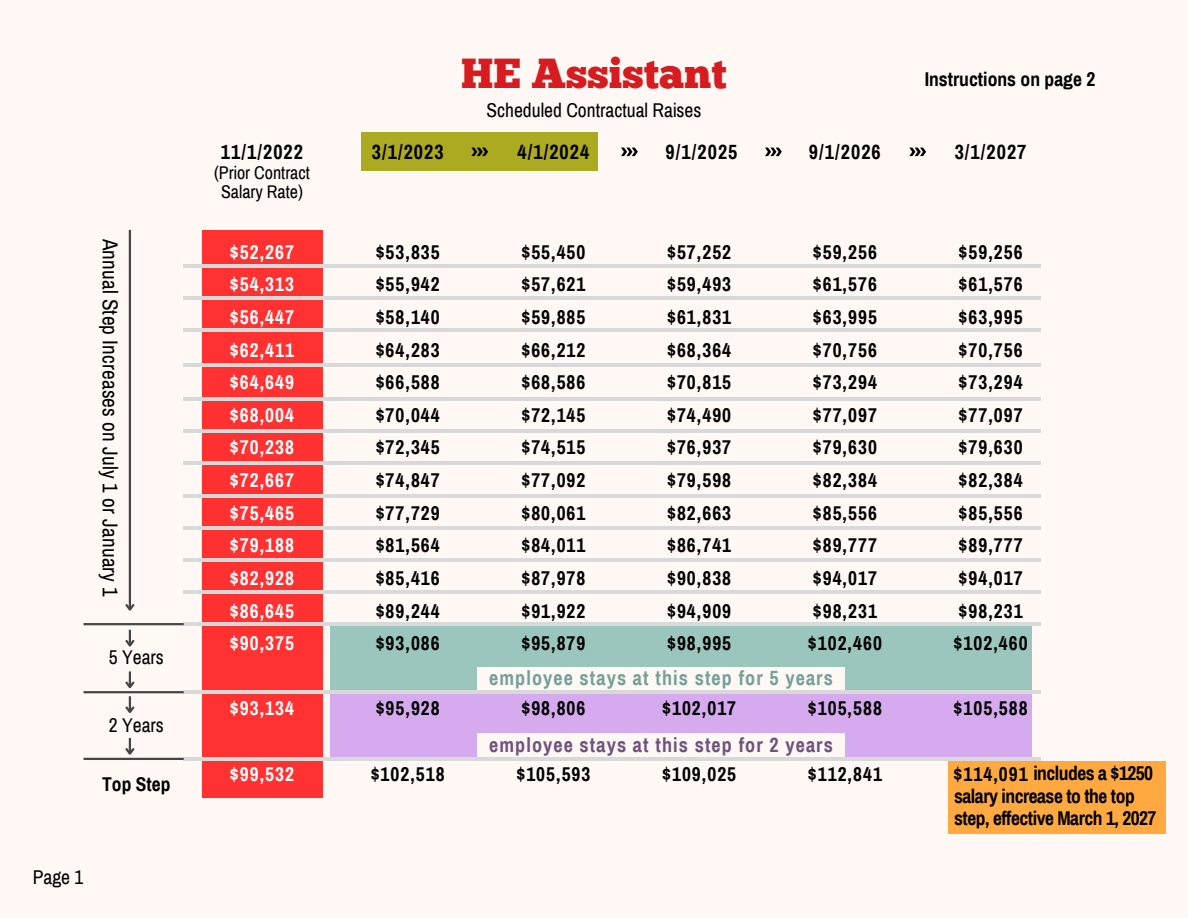
<style>
.page{position:relative;width:1188px;height:918px;background:#fff8f5}
.page>*{position:absolute;margin:0;border:0;box-sizing:border-box;transform-origin:0 0}
.t1{font:42px "Chunk Five";color:#d61c1f}
.t2{font:21.15px "Archivo Narrow";letter-spacing:.01em;color:#000}
.t3{font:700 20.1px "Archivo Narrow";letter-spacing:.055em;color:#000}
.t4{font:700 20.1px "Archivo Narrow";letter-spacing:.055em;color:#74a098}
.t5{font:700 20.1px "Archivo Narrow";letter-spacing:.055em;color:#6e537d}
.t6{font:700 19.5px/32.7px "Archivo Narrow";letter-spacing:.055em;color:#000;text-align:justify}
.t7{font:700 19.5px/32.7px "Archivo Narrow";letter-spacing:.055em;color:#fff;text-align:justify}
.t8{font:700 19.5px/22.5px "Archivo Narrow";letter-spacing:-.025em;color:#000}
.t9{font:19.5px "Archivo Narrow";color:#000}
.t10{font:700 19.5px "Archivo Narrow";color:#000}
.t11{font:18px "Archivo Narrow";color:#000}
</style>
<div class="page">
<div style="left:202px;top:230px;width:120px;height:567px;background:#ff3131"></div>
<hr style="left:184px;top:264px;width:857px;height:4px;background:#d9d9d9">
<hr style="left:184px;top:296px;width:857px;height:4px;background:#d9d9d9">
<hr style="left:184px;top:328px;width:857px;height:4px;background:#d9d9d9">
<div style="left:330px;top:624px;width:701px;height:66px;background:#9ac6be"></div>
<div style="left:330px;top:694px;width:702px;height:63px;background:#d6aaef"></div>
<div style="left:948px;top:761px;width:218px;height:73px;background:#ffa940"></div>
<div style="left:478px;top:667px;width:367px;height:23px;background:#fff8f5"></div>
<div style="left:478px;top:734px;width:367px;height:23px;background:#fff8f5"></div>
<hr style="left:184px;top:363px;width:857px;height:3px;background:#d9d9d9">
<hr style="left:184px;top:397px;width:857px;height:4px;background:#d9d9d9">
<hr style="left:184px;top:429px;width:857px;height:4px;background:#d9d9d9">
<hr style="left:184px;top:461px;width:857px;height:4px;background:#d9d9d9">
<hr style="left:184px;top:494px;width:857px;height:4px;background:#d9d9d9">
<hr style="left:184px;top:526px;width:857px;height:4px;background:#d9d9d9">
<hr style="left:184px;top:558px;width:857px;height:4px;background:#d9d9d9">
<hr style="left:184px;top:590px;width:857px;height:4px;background:#d9d9d9">
<hr style="left:184px;top:622px;width:857px;height:4px;background:#d9d9d9">
<hr style="left:184px;top:690px;width:857px;height:4px;background:#d9d9d9">
<hr style="left:184px;top:757px;width:857px;height:4px;background:#d9d9d9">
<div style="left:361px;top:132px;width:237px;height:39px;background:#acaa21"></div>
<svg style="left:471px;top:148px;width:17px;height:8px"></svg>
<svg style="left:765px;top:148px;width:17px;height:8px"></svg>
<svg style="left:909px;top:148px;width:17px;height:8px"></svg>
<svg style="left:621px;top:148px;width:17px;height:8px"></svg>
<hr style="left:129px;top:230px;width:2px;height:380px;background:#474545">
<svg style="left:125px;top:602px;width:10px;height:9px"></svg>
<hr style="left:84px;top:623px;width:100px;height:2px;background:#474545">
<hr style="left:84px;top:691px;width:100px;height:2px;background:#474545">
<hr style="left:84px;top:758px;width:100px;height:2px;background:#474545">
<svg style="left:125px;top:630px;width:10px;height:17px"></svg>
<svg style="left:123px;top:671px;width:13px;height:42px"></svg>
<svg style="left:125px;top:738px;width:10px;height:17px"></svg>
<p class="t2" style="left:121px;top:239px;width:360px;rotate:90deg">Annual Step Increases on July 1 or January 1</p>
<h3 class="t9" style="left:109px;top:647px;width:57px">5 Years</h3>
<h2 class="t9" style="left:109px;top:715px;width:57px">2 Years</h2>
<p class="t6" style="left:102px;top:768px;width:70px">Top Step</p>
<h2 class="t9" style="left:33px;top:867px;width:52px">Page 1</h2>
<h3 class="t1" style="left:461px;top:57px;width:267px">HE Assistant</h3>
<h1 class="t9" style="left:486px;top:99px;width:217px">Scheduled Contractual Raises</h1>
<p class="t10" style="left:925px;top:69px;width:172px">Instructions on page 2</p>
<p class="t3" style="left:221px;top:141px;width:84px">11/1/2022</p>
<h3 class="t3" style="left:372px;top:141px;width:73px">3/1/2023</h3>
<p class="t3" style="left:518px;top:141px;width:73px">4/1/2024</p>
<p class="t3" style="left:666px;top:141px;width:73px">9/1/2025</p>
<h2 class="t3" style="left:809px;top:141px;width:73px">9/1/2026</h2>
<h2 class="t3" style="left:955px;top:141px;width:73px">3/1/2027</h2>
<p class="t11" style="left:214px;top:163px;width:97px">(Prior Contract</p>
<h2 class="t11" style="left:221px;top:183px;width:83px">Salary Rate)</h2>
<p class="t7" style="left:230px;top:236px;width:66px">$52,267 $54,313 $56,447 $62,411 $64,649 $68,004 $70,238 $72,667 $75,465 $79,188 $82,928 $86,645 $90,375</p>
<p class="t6" style="left:376px;top:236px;width:66px">$53,835 $55,942 $58,140 $64,283 $66,588 $70,044 $72,345 $74,847 $77,729 $81,564 $85,416 $89,244 $93,086</p>
<p class="t6" style="left:521px;top:236px;width:66px">$55,450 $57,621 $59,885 $66,212 $68,586 $72,145 $74,515 $77,092 $80,061 $84,011 $87,978 $91,922 $95,879</p>
<h2 class="t6" style="left:667px;top:236px;width:66px">$57,252 $59,493 $61,831 $68,364 $70,815 $74,490 $76,937 $79,598 $82,663 $86,741 $90,838 $94,909 $98,995</h2>
<h2 class="t6" style="left:808px;top:236px;width:76px;text-align:left">$59,256 $61,576 $63,995 $70,756 $73,294 $77,097 $79,630 $82,384 $85,556 $89,777 $94,017 $98,231 $102,460</h2>
<h2 class="t6" style="left:954px;top:236px;width:76px;text-align:left">$59,256 $61,576 $63,995 $70,756 $73,294 $77,097 $79,630 $82,384 $85,556 $89,777 $94,017 $98,231 $102,460</h2>
<p class="t4" style="left:489px;top:668px;width:345px">employee stays at this step for 5 years</p>
<p class="t7" style="left:230px;top:693px;width:66px">$93,134</p>
<h2 class="t6" style="left:376px;top:693px;width:66px">$95,928</h2>
<h2 class="t6" style="left:521px;top:693px;width:66px">$98,806</h2>
<h2 class="t6" style="left:662px;top:693px;width:76px">$102,017</h2>
<h2 class="t6" style="left:808px;top:693px;width:76px">$105,588</h2>
<h2 class="t6" style="left:954px;top:693px;width:76px">$105,588</h2>
<p class="t5" style="left:489px;top:735px;width:345px">employee stays at this step for 2 years</p>
<p class="t7" style="left:230px;top:758px;width:66px">$99,532</p>
<h2 class="t6" style="left:371px;top:758px;width:76px">$102,518</h2>
<h2 class="t6" style="left:516px;top:758px;width:76px">$105,593</h2>
<h2 class="t6" style="left:662px;top:758px;width:76px">$109,025</h2>
<h2 class="t6" style="left:808px;top:758px;width:76px">$112,841</h2>
<h3 class="t8" style="left:954px;top:763px;width:204px">$114,091 includes a $1250 salary increase to the top step, effective March 1, 2027</h3>
</div>
